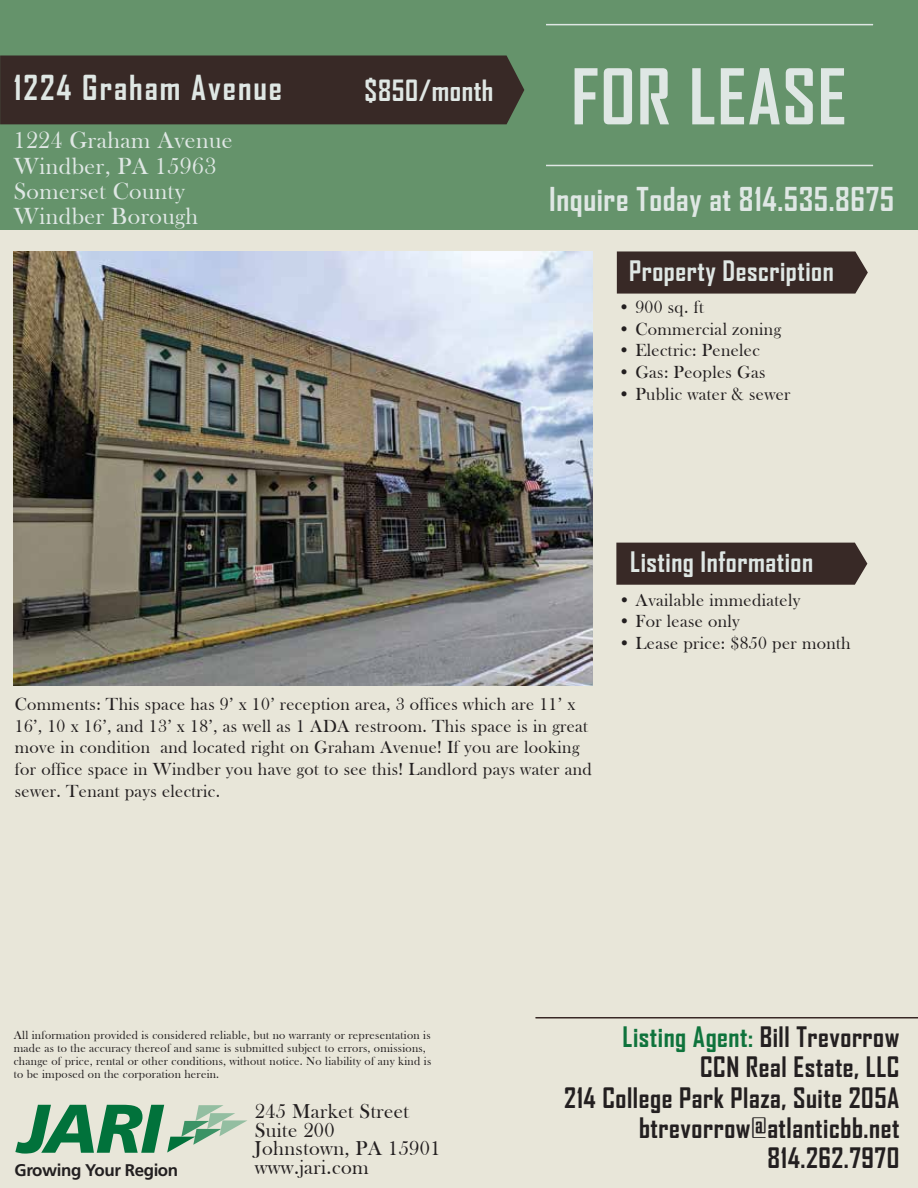
<style>
.page{position:relative;width:918px;height:1188px;background:#fff}
.page>*{position:absolute;margin:0;border:0;box-sizing:border-box;transform-origin:0 0}
.t1{font:700 73.5px "Agency FB";letter-spacing:.02em;color:#dfe7e4}
.t2{font:700 33px "Agency FB";letter-spacing:.06em;color:#dfe7e4}
.t3{font:700 31.5px "Agency FB";letter-spacing:.02em;color:#dfe7e4}
.t4{font:700 28.5px/30.3px "Agency FB";letter-spacing:.02em;color:#231f20;text-align:right}
.t5{font:700 28.05px "Agency FB";letter-spacing:.02em;color:#dfe7e4}
.t6{font:700 27px/30.3px "Agency FB";letter-spacing:.02em;color:#231f20;text-align:right}
.t7{font:700 27px "Agency FB";letter-spacing:.02em;color:#dfe7e4}
.t8{font:24px/25px "Bask Old Face";letter-spacing:.02em;color:#dfe7e4}
.t9{font:20.7px/18.6px "Bask Old Face";letter-spacing:.02em;color:#231f20}
.t10{font:18px/21.6px "Bask Old Face";letter-spacing:.02em;color:#231f20}
.t11{font:700 16.95px "Frutiger LT Std";letter-spacing:-.025em;color:#221f20}
.t12{font:12px/13.2px "Bask Old Face";letter-spacing:.02em;color:#231f20}
.s1{color:#0f733c}
</style>
<div class="page">
<div style="left:0;top:8px;width:918px;height:1180px;background:#e8e6d9"></div>
<div style="left:0;top:0;width:918px;height:230px;background:#65936b"></div>
<div style="left:0;top:55px;width:524px;height:69px;background:#382926"></div>
<hr style="left:546px;top:24px;width:327px;height:1px;background:#dfe7e4">
<hr style="left:546px;top:165px;width:327px;height:1px;background:#dfe7e4">
<hr style="left:536px;top:1017px;width:382px;height:2px;background:#382825">
<svg style="left:617px;top:251px;width:251px;height:43px;background:#40312e"></svg>
<div style="left:616px;top:543px;width:251px;height:42px;background:#382926"></div>
<svg style="left:15px;top:1105px;width:232px;height:49px"></svg>
<img style="left:13px;top:251px;width:580px;height:435px">
<h2 class="t2" style="left:14px;top:67px;width:270px">1224 Graham Avenue</h2>
<h3 class="t5" style="left:365px;top:73px;width:130px">$850/month</h3>
<h3 class="t8" style="left:14px;top:129px;width:221px">1224 Graham Avenue<br>Windber, PA 15963<br>Somerset County<br>Windber Borough</h3>
<h1 class="t1" style="left:571px;top:51px;width:277px">FOR LEASE</h1>
<h3 class="t3" style="left:549px;top:180px;width:347px">Inquire Today at 814.535.8675</h3>
<h3 class="t7" style="left:629px;top:254px;width:206px">Property Description</h3>
<p class="t10" style="left:618px;top:297px;width:87px">• 900 sq. ft</p>
<p class="t10" style="left:618px;top:318px;width:164px">• Commercial zoning</p>
<p class="t10" style="left:618px;top:340px;width:143px">• Electric: Penelec</p>
<p class="t10" style="left:618px;top:362px;width:149px">• Gas: Peoples Gas</p>
<p class="t10" style="left:618px;top:383px;width:174px">• Public water &amp; sewer</p>
<h3 class="t7" style="left:630px;top:545px;width:184px">Listing Information</h3>
<p class="t10" style="left:618px;top:589px;width:184px">• Available immediately</p>
<p class="t10" style="left:618px;top:611px;width:123px">• For lease only</p>
<p class="t10" style="left:618px;top:633px;width:234px">• Lease price: $850 per month</p>
<p class="t10" style="left:15px;top:694px;width:579px">Comments: This space has 9’ x 10’ reception area, 3 offices which are 11’ x 16’, 10 x 16’, and 13’ x 18’, as well as 1 ADA restroom. This space is in great move in condition and located right on Graham Avenue! If you are looking for office space in Windber you have got to see this! Landlord pays water and sewer. Tenant pays electric.</p>
<p class="t12" style="left:14px;top:1028px;width:419px">All information provided is considered reliable, but no warranty or representation is made as to the accuracy thereof and same is submitted subject to errors, omissions, change of price, rental or other conditions, without notice. No liability of any kind is to be imposed on the corporation herein.</p>
<p class="t11" style="left:15px;top:1160px;width:165px">Growing Your Region</p>
<p class="t9" style="left:255px;top:1102px;width:187px">245 Market Street<br>Suite 200<br>Johnstown, PA 15901 www.jari.com</p>
<h3 class="t6" style="left:564px;top:1021px;width:337px"><span class="s1">Listing Agent:</span> Bill Trevorrow<br>CCN Real Estate, LLC<br>214 College Park Plaza, Suite 205A btrevorrow@atlanticbb.net<br>814.262.7970</h3>
<h3 class="t4" style="left:552px;top:1026px;width:355px"><span class="s1">Listing Agent:</span> Bill Trevorrow<br>CCN Properties<br>214 College Park Plaza, Suite 205A btrevorrow@atlanticbb.net<br>814.262.7970</h3>
</div>
